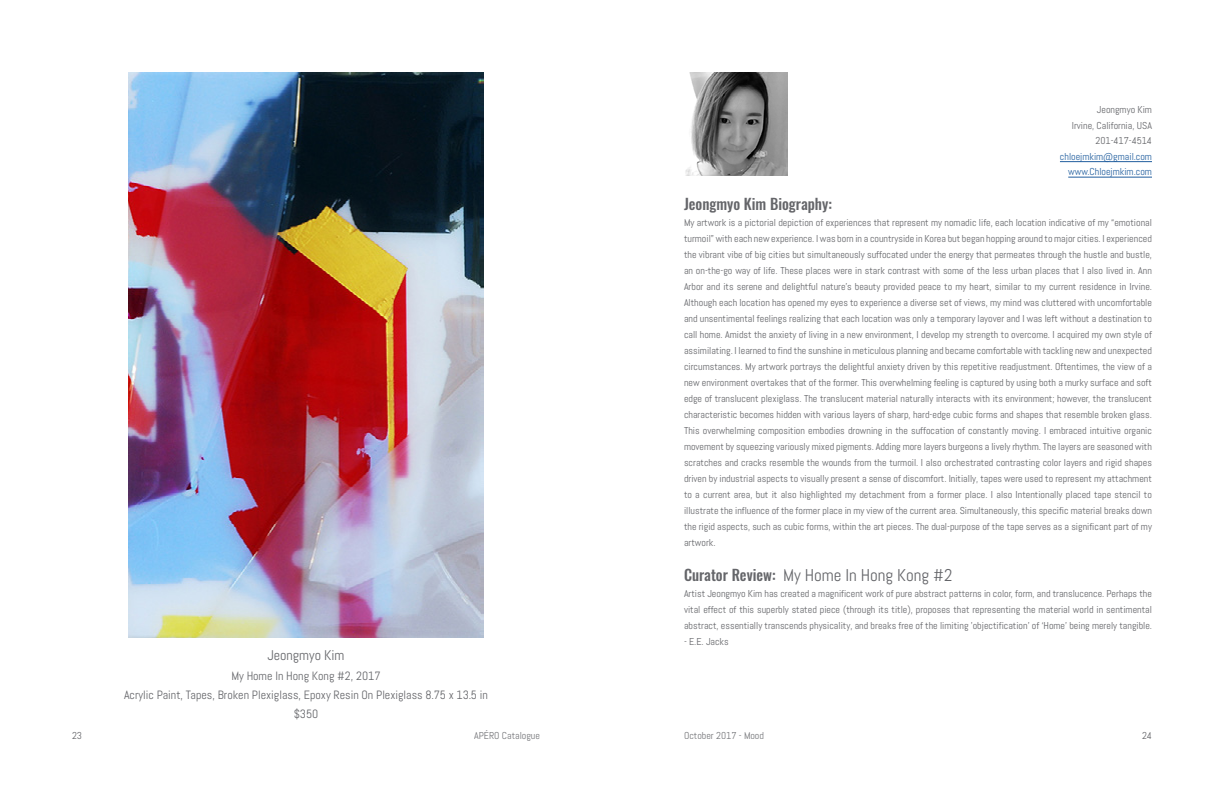
<style>
.page{position:relative;width:1224px;height:792px;background:#fff}
.page>*{position:absolute;margin:0;border:0;box-sizing:border-box;transform-origin:0 0}
.t1{font:17px "Abel";color:#646569}
.t2{font:500 15px "Oswald";color:#646569}
.t3{font:14px "Abel";color:#646569}
.t4{font:12px/18.7px "Abel";color:#646569;text-align:center}
.t5{font:10px/16px "Abel";color:#646569;text-align:justify}
.t6{font:10px/15.5px "Abel";color:#215e9e;text-align:right}
.s1{font-family:"Oswald";font-weight:500;font-size:15px}
</style>
<div class="page">
<img style="left:129px;top:72px;width:354px;height:565px">
<img style="left:685px;top:72px;width:102px;height:103px">
<hr style="left:1060px;top:161px;width:92px;height:1px;background:#215e9e">
<hr style="left:1068px;top:177px;width:84px;height:1px;background:#215e9e">
<p class="t5" style="left:1072px;top:102px;width:82px;line-height:15.5px;text-align:right">Jeongmyo Kim<br>Irvine, California, USA<br>201-417-4514</p>
<p class="t6" style="left:1060px;top:149px;width:94px">chloejmkim@gmail.com www.Chloejmkim.com</p>
<h3 class="t3" style="left:267px;top:646px;width:79px">Jeongmyo Kim</h3>
<p class="t4" style="left:231px;top:666px;width:151px">My Home In Hong Kong #2, 2017</p>
<p class="t4" style="left:124px;top:685px;width:365px">Acrylic Paint, Tapes, Broken Plexiglass, Epoxy Resin On Plexiglass 8.75 x 13.5 in $350</p>
<h2 class="t2" style="left:684px;top:193px;width:149px">Jeongmyo Kim Biography:</h2>
<p class="t5" style="left:684px;top:214px;width:470px">My artwork is a pictorial depiction of experiences that represent my nomadic life, each location indicative of my “emotional turmoil” with each new experience. I was born in a countryside in Korea but began hopping around to major cities. I experienced the vibrant vibe of big cities but simultaneously suffocated under the energy that permeates through the hustle and bustle, an on-the-go way of life. These places were in stark contrast with some of the less urban places that I also lived in. Ann Arbor and its serene and delightful nature’s beauty provided peace to my heart, similar to my current residence in Irvine.<br>Although each location has opened my eyes to experience a diverse set of views, my mind was cluttered with uncomfortable and unsentimental feelings realizing that each location was only a temporary layover and I was left without a destination to call home. Amidst the anxiety of living in a new environment, I develop my strength to overcome. I acquired my own style of assimilating. I learned to find the sunshine in meticulous planning and became comfortable with tackling new and unexpected circumstances. My artwork portrays the delightful anxiety driven by this repetitive readjustment. Oftentimes, the view of a new environment overtakes that of the former. This overwhelming feeling is captured by using both a murky surface and soft edge of translucent plexiglass. The translucent material naturally interacts with its environment; however, the translucent characteristic becomes hidden with various layers of sharp, hard-edge cubic forms and shapes that resemble broken glass.<br>This overwhelming composition embodies drowning in the suffocation of constantly moving. I embraced intuitive organic movement by squeezing variously mixed pigments. Adding more layers burgeons a lively rhythm. The layers are seasoned with scratches and cracks resemble the wounds from the turmoil. I also orchestrated contrasting color layers and rigid shapes driven by industrial aspects to visually present a sense of discomfort. Initially, tapes were used to represent my attachment to a current area, but it also highlighted my detachment from a former place. I also Intentionally placed tape stencil to illustrate the influence of the former place in my view of the current area. Simultaneously, this specific material breaks down the rigid aspects, such as cubic forms, within the art pieces. The dual-purpose of the tape serves as a significant part of my artwork.</p>
<h1 class="t1" style="left:684px;top:564px;width:270px"><span class="s1">Curator Review:</span> My Home In Hong Kong #2</h1>
<p class="t5" style="left:684px;top:586px;width:469px">Artist Jeongmyo Kim has created a magnificent work of pure abstract patterns in color, form, and translucence. Perhaps the vital effect of this superbly stated piece (through its title), proposes that representing the material world in sentimental abstract, essentially transcends physicality, and breaks free of the limiting ’objectification’ of ‘Home’ being merely tangible.</p>
<p class="t5" style="left:684px;top:634px;width:46px">- E.E. Jacks</p>
<p class="t5" style="left:72px;top:727px;width:12px">23</p>
<p class="t5" style="left:474px;top:727px;width:67px">APÉRO Catalogue</p>
<p class="t5" style="left:684px;top:727px;width:82px">October 2017 - Mood</p>
<p class="t5" style="left:1142px;top:727px;width:11px">24</p>
</div>
